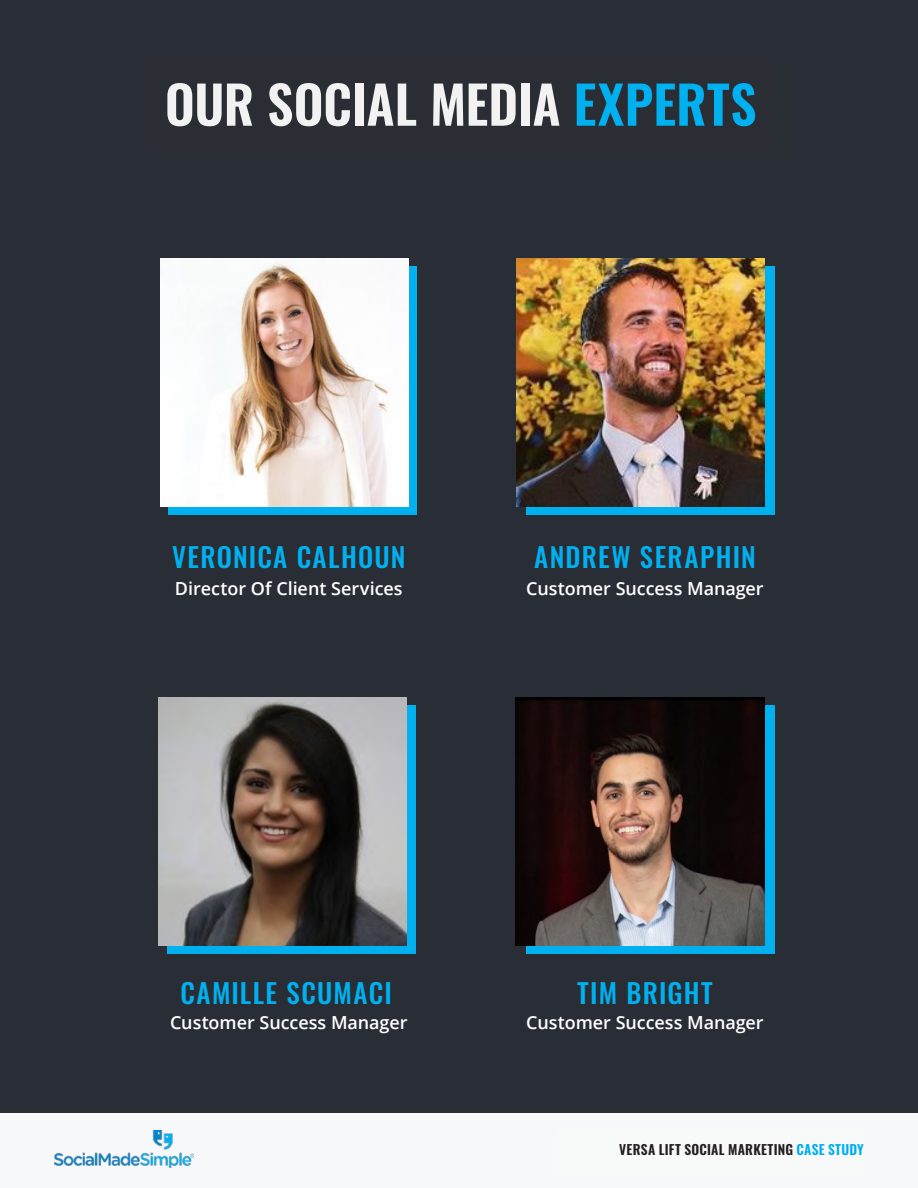
<style>
.page{position:relative;width:918px;height:1188px;background:#fff}
.page>*{position:absolute;margin:0;border:0;box-sizing:border-box;transform-origin:0 0}
.t1{font:600 52.05px "Oswald";color:#f2f2f2}
.t2{font:500 27px "Oswald";letter-spacing:.045em;color:#00b0ef}
.t3{font:600 18px "Open Sans";letter-spacing:-.005em;color:#fff}
.t4{font:700 13.5px "Oswald";letter-spacing:.015em;color:#2c3139}
.t5{font:600 13.5px "Oswald";letter-spacing:.02em;color:#241f1f}
.s1{color:#00b0ef}
.s2{color:#00aeef}
</style>
<div class="page">
<div style="left:0;top:1112px;width:918px;height:76px;background:#f7f8f9"></div>
<img style="left:54px;top:1130px;width:139px;height:38px">
<div style="left:0;top:0;width:918px;height:1112px;background:#292e36"></div>
<div style="left:169px;top:267px;width:248px;height:248px;background:#00b0ef"></div>
<img style="left:161px;top:258px;width:248px;height:248px">
<div style="left:167px;top:706px;width:248px;height:248px;background:#00b0ef"></div>
<img style="left:159px;top:697px;width:248px;height:248px">
<div style="left:527px;top:267px;width:248px;height:248px;background:#00b0ef"></div>
<img style="left:517px;top:258px;width:248px;height:248px">
<div style="left:526px;top:706px;width:248px;height:248px;background:#00b0ef"></div>
<img style="left:516px;top:697px;width:248px;height:248px">
<h1 class="t1" style="left:165px;top:77px;width:593px">OUR SOCIAL MEDIA <span class="s1">EXPERTS</span></h1>
<h2 class="t2" style="left:172px;top:543px;width:235px">VERONICA CALHOUN</h2>
<p class="t3" style="left:175px;top:576px;width:229px">Director Of Client Services</p>
<h2 class="t2" style="left:534px;top:543px;width:223px">ANDREW SERAPHIN</h2>
<p class="t3" style="left:526px;top:576px;width:239px">Customer Success Manager</p>
<h2 class="t2" style="left:180px;top:979px;width:213px">CAMILLE SCUMACI</h2>
<p class="t3" style="left:170px;top:1010px;width:239px">Customer Success Manager</p>
<h2 class="t2" style="left:577px;top:979px;width:137px">TIM BRIGHT</h2>
<p class="t3" style="left:526px;top:1010px;width:239px">Customer Success Manager</p>
<p class="t4" style="left:609px;top:1140px;width:257px">GIDEON MATH &amp; READING CENTER FRANCHISE</p>
<p class="t5" style="left:619px;top:1143px;width:246px">VERSA LIFT SOCIAL MARKETING <span class="s2">CASE STUDY</span></p>
</div>
